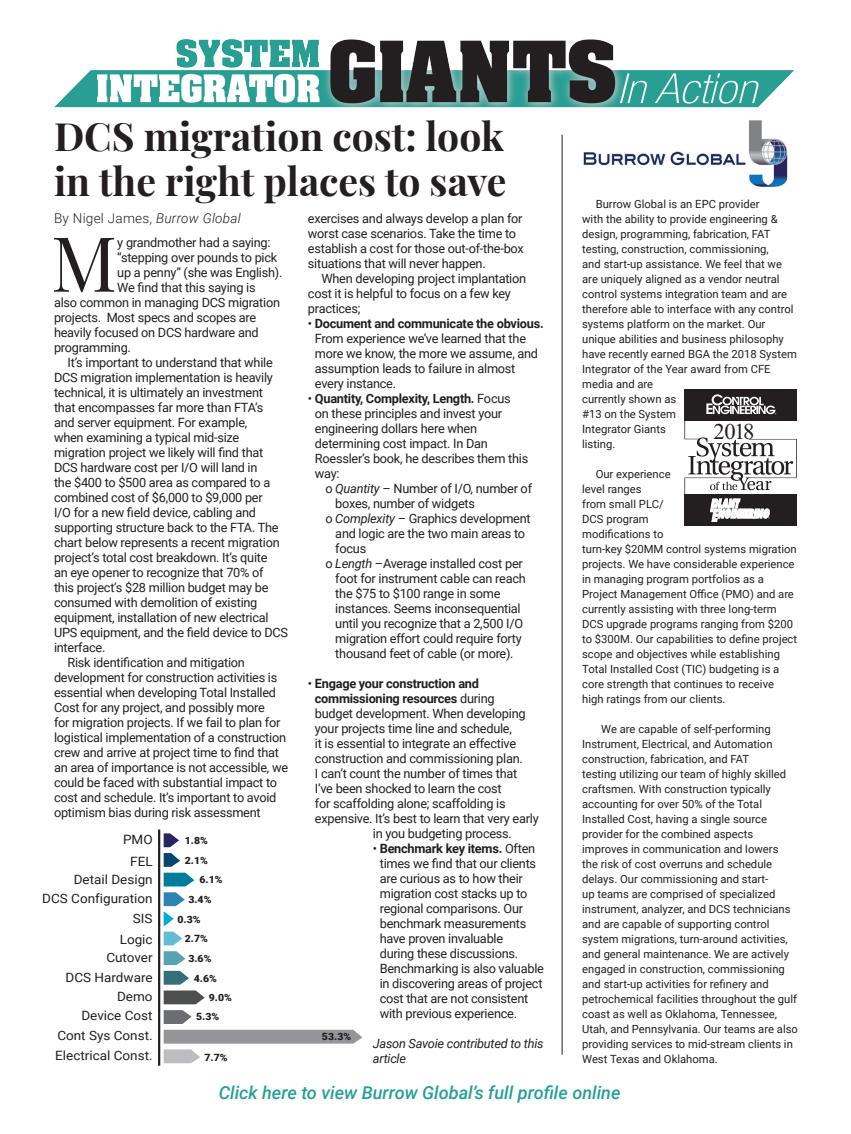
<style>
.page{position:relative;width:851px;height:1134px;background:#fff}
.page>*{position:absolute;margin:0;border:0;box-sizing:border-box;transform-origin:0 0}
.t1{font:76.35px "Playfair Display";color:#231f20}
.t2{font:700 39px "Playfair Display";color:#231f20}
.t3{font:22.65px "Times New Roman";color:#231f20}
.t4{font:italic 500 18px "Roboto";color:#289f93}
.t5{font:300 13.5px "Roboto";letter-spacing:.02em;color:#231f20}
.t6{font:12.75px/15px "Roboto";letter-spacing:-.02em;color:#231f20}
.t7{font:12.75px/19.2px "Roboto";color:#231f20;text-align:right;scale:1.05 1}
.t8{font:700 12.75px "Roboto";letter-spacing:-.02em;color:#231f20}
.t9{font:italic 12.75px/15px "Roboto";letter-spacing:-.02em;color:#231f20}
.t10{font:12.75px "Roboto";letter-spacing:-.02em;color:#231f20;scale:1.05 1}
.t11{font:11.25px/15px "Roboto";color:#231f20}
.t12{font:900 9.9px/19.4px "Roboto";color:#231f20;scale:1.05 1}
.s1{font-style:italic}
.s2{font-weight:700}
.s3{font-weight:400}
</style>
<div class="page">
<hr style="left:562px;top:135px;width:1px;height:920px;background:#231f20">
<img style="left:54px;top:39px;width:740px;height:96px">
<img style="left:582px;top:118px;width:212px;height:69px">
<div style="left:684px;top:389px;width:112px;height:31px;background:#231f20"></div>
<div style="left:684px;top:494px;width:112px;height:32px;background:#231f20"></div>
<svg style="left:684px;top:394px;width:113px;height:128px"></svg>
<hr style="left:158px;top:830px;width:2px;height:236px;background:#231f20">
<svg style="left:164px;top:1030px;width:198px;height:33px"></svg>
<svg style="left:164px;top:1010px;width:27px;height:14px"></svg>
<svg style="left:164px;top:991px;width:41px;height:13px"></svg>
<svg style="left:164px;top:971px;width:25px;height:14px"></svg>
<svg style="left:164px;top:951px;width:21px;height:14px"></svg>
<svg style="left:164px;top:932px;width:18px;height:13px"></svg>
<svg style="left:164px;top:912px;width:10px;height:14px"></svg>
<svg style="left:164px;top:873px;width:30px;height:33px"></svg>
<svg style="left:164px;top:853px;width:16px;height:14px"></svg>
<svg style="left:164px;top:833px;width:15px;height:14px"></svg>
<p class="t2" style="left:54px;top:106px;width:451px">DCS migration cost: look</p>
<p class="t2" style="left:54px;top:151px;width:454px">in the right places to save</p>
<p class="t5" style="left:54px;top:209px;width:188px">By Nigel James, <span class="s1">Burrow Global</span></p>
<p class="t11" style="left:582px;top:196px;width:216px;text-indent:14px">Burrow Global is an EPC provider<br>with the ability to provide engineering &amp; design, programming, fabrication, FAT testing, construction, commissioning,<br>and start-up assistance. We feel that we are uniquely aligned as a vendor neutral control systems integration team and are therefore able to interface with any control systems platform on the market. Our unique abilities and business philosophy have recently earned BGA the 2018 System<br>Integrator of the Year award from CFE media and are<br>currently shown as<br>#13 on the System<br>Integrator Giants<br>listing.</p>
<p class="t11" style="left:582px;top:466px;width:216px;text-indent:14px">Our experience<br>level ranges<br>from small PLC/<br>DCS program<br>modifications to<br>turn-key $20MM control systems migration projects. We have considerable experience in managing program portfolios as a<br>Project Management Office (PMO) and are currently assisting with three long-term<br>DCS upgrade programs ranging from $200 to $300M. Our capabilities to define project scope and objectives while establishing<br>Total Installed Cost (TIC) budgeting is a core strength that continues to receive high ratings from our clients.</p>
<p class="t11" style="left:582px;top:721px;width:217px;text-indent:19px">We are capable of self-performing Instrument, Electrical, and Automation construction, fabrication, and FAT<br>testing utilizing our team of highly skilled craftsmen. With construction typically accounting for over 50% of the Total Installed Cost, having a single source provider for the combined aspects improves in communication and lowers<br>the risk of cost overruns and schedule delays. Our commissioning and start-<br>up teams are comprised of specialized instrument, analyzer, and DCS technicians and are capable of supporting control system migrations, turn-around activities, and general maintenance. We are actively engaged in construction, commissioning and start-up activities for refinery and petrochemical facilities throughout the gulf coast as well as Oklahoma, Tennessee, Utah, and Pennsylvania. Our teams are also providing services to mid-stream clients in West Texas and Oklahoma.</p>
<p class="t4" style="left:219px;top:1080px;width:403px">Click here to view Burrow Global’s full profile online</p>
<p class="t6" style="left:308px;top:210px;width:217px">exercises and always develop a plan for worst case scenarios. Take the time to establish a cost for those out-of-the-box situations that will never happen.</p>
<p class="t6" style="left:308px;top:270px;width:220px;text-indent:14px">When developing project implantation cost it is helpful to focus on a few key practices;</p>
<p class="t6" style="left:315px;top:315px;width:230px;text-indent:-7px">• <span class="s2">Document and communicate the obvious.<br></span>From experience we’ve learned that the more we know, the more we assume, and assumption leads to failure in almost every instance.</p>
<p class="t6" style="left:315px;top:390px;width:215px;text-indent:-7px">• <span class="s2">Quantity, Complexity, Length.</span> Focus<br>on these principles and invest your engineering dollars here when determining cost impact. In Dan<br>Roessler’s book, he describes them this way:</p>
<p class="t6" style="left:335px;top:480px;width:198px;text-indent:-10px">o <span class="s1">Quantity</span> – Number of I/O, number of boxes, number of widgets</p>
<p class="t6" style="left:335px;top:510px;width:197px;text-indent:-10px">o <span class="s1">Complexity</span> – Graphics development and logic are the two main areas to focus</p>
<p class="t6" style="left:335px;top:555px;width:192px;text-indent:-10px">o <span class="s1">Length</span> –Average installed cost per foot for instrument cable can reach the $75 to $100 range in some instances. Seems inconsequential until you recognize that a 2,500 I/O migration effort could require forty thousand feet of cable (or more).</p>
<p class="t8" style="left:308px;top:674px;width:172px"><span class="s3">•</span> Engage your construction and</p>
<p class="t8" style="left:315px;top:689px;width:181px">commissioning resources <span class="s3">during</span></p>
<p class="t6" style="left:315px;top:705px;width:212px">budget development. When developing</p>
<p class="t6" style="left:315px;top:720px;width:198px">your projects time line and schedule,</p>
<p class="t6" style="left:315px;top:735px;width:203px">it is essential to integrate an effective</p>
<p class="t6" style="left:315px;top:750px;width:209px">construction and commissioning plan.</p>
<p class="t6" style="left:315px;top:765px;width:204px">I can’t count the number of times that</p>
<p class="t6" style="left:315px;top:780px;width:188px">I’ve been shocked to learn the cost</p>
<p class="t6" style="left:315px;top:795px;width:192px">for scaffolding alone; scaffolding is</p>
<p class="t6" style="left:315px;top:810px;width:225px">expensive. It’s best to learn that very early</p>
<p class="t6" style="left:373px;top:825px;width:141px">in you budgeting process.</p>
<p class="t6" style="left:380px;top:840px;width:166px;text-indent:-7px">• <span class="s2">Benchmark key items.</span> Often times we find that our clients are curious as to how their migration cost stacks up to regional comparisons. Our benchmark measurements have proven invaluable<br>during these discussions.<br>Benchmarking is also valuable in discovering areas of project cost that are not consistent with previous experience.</p>
<p class="t9" style="left:373px;top:1035px;width:172px">Jason Savoie contributed to this article</p>
<p class="t1" style="left:51px;top:204px;width:68px">M</p>
<p class="t6" style="left:117px;top:234px;width:155px">y grandmother had a saying:</p>
<p class="t6" style="left:117px;top:249px;width:161px">“stepping over pounds to pick</p>
<p class="t6" style="left:117px;top:264px;width:167px">up a penny” (she was English).</p>
<p class="t6" style="left:117px;top:279px;width:140px">We find that this saying is</p>
<p class="t6" style="left:54px;top:294px;width:227px">also common in managing DCS migration</p>
<p class="t6" style="left:54px;top:309px;width:204px">projects. Most specs and scopes are</p>
<p class="t6" style="left:54px;top:324px;width:206px">heavily focused on DCS hardware and</p>
<p class="t6" style="left:54px;top:339px;width:78px">programming.</p>
<p class="t6" style="left:54px;top:354px;width:236px;text-indent:14px">It’s important to understand that while DCS migration implementation is heavily technical, it is ultimately an investment<br>that encompasses far more than FTA’s<br>and server equipment. For example,<br>when examining a typical mid-size migration project we likely will find that DCS hardware cost per I/O will land in<br>the $400 to $500 area as compared to a combined cost of $6,000 to $9,000 per<br>I/O for a new field device, cabling and supporting structure back to the FTA. The chart below represents a recent migration project’s total cost breakdown. It’s quite<br>an eye opener to recognize that 70% of<br>this project’s $28 million budget may be consumed with demolition of existing equipment, installation of new electrical UPS equipment, and the field device to DCS interface.</p>
<p class="t6" style="left:54px;top:654px;width:236px;text-indent:14px">Risk identification and mitigation development for construction activities is essential when developing Total Installed Cost for any project, and possibly more<br>for migration projects. If we fail to plan for logistical implementation of a construction crew and arrive at project time to find that an area of importance is not accessible, we could be faced with substantial impact to cost and schedule. It’s important to avoid optimism bias during risk assessment</p>
<p class="t3" style="left:713px;top:417px;width:42px">2018</p>
<p class="t10" style="left:123px;top:831px;width:30px">PMO</p>
<p class="t12" style="left:185px;top:830px;width:24px">1.8%</p>
<p class="t12" style="left:199px;top:850px;width:24px;text-indent:-15px">2.1%<br>6.1%</p>
<p class="t12" style="left:188px;top:890px;width:24px">3.4%</p>
<p class="t12" style="left:177px;top:910px;width:24px">0.3%</p>
<p class="t12" style="left:185px;top:929px;width:24px">2.7%</p>
<p class="t12" style="left:188px;top:948px;width:24px">3.6%</p>
<p class="t12" style="left:194px;top:969px;width:24px">4.6%</p>
<p class="t12" style="left:209px;top:987px;width:24px">9.0%</p>
<p class="t12" style="left:196px;top:1006px;width:24px">5.3%</p>
<p class="t7" style="left:42px;top:851px;width:107px">FEL<br>Detail Design<br>DCS Configuration<br>SIS</p>
<p class="t7" style="left:106px;top:931px;width:46px;line-height:17.2px">Logic<br>Cutover</p>
<p class="t7" style="left:65px;top:968px;width:84px;line-height:18.8px">DCS Hardware<br>Demo<br>Device Cost</p>
<p class="t7" style="left:55px;top:1025px;width:94px;text-align:left">Cont Sys Const.<br>Electrical Const.</p>
<p class="t12" style="left:322px;top:1026px;width:29px">53.3%</p>
<p class="t12" style="left:204px;top:1047px;width:24px">7.7%</p>
</div>
